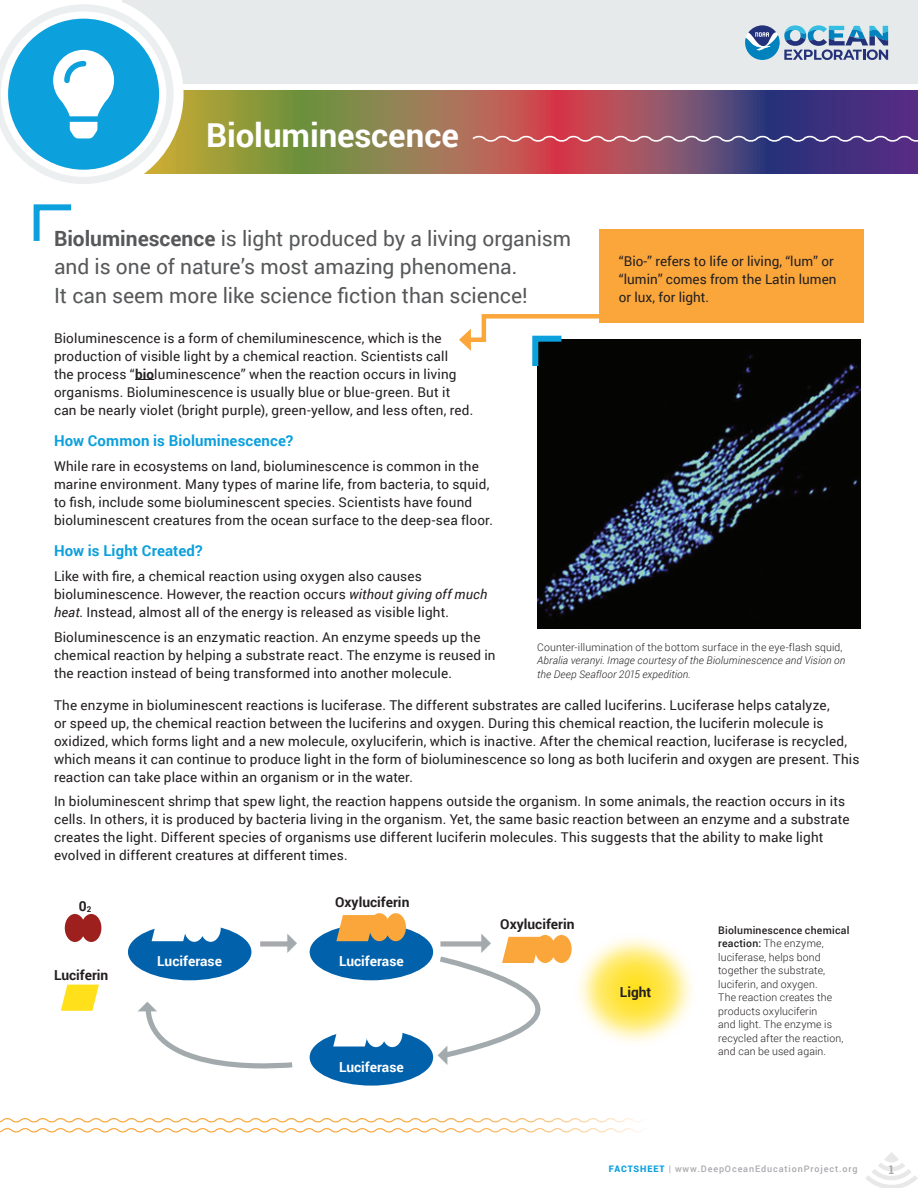
<style>
.page{position:relative;width:918px;height:1188px;background:#fff}
.page>*{position:absolute;margin:0;border:0;box-sizing:border-box;transform-origin:0 0}
.t1{font:700 33px "Roboto";letter-spacing:-.005em;color:#fff}
.Body_Copy{font:21px/28.5px "Roboto";color:#57585a}
.Body_copy{font:700 15px "Roboto";letter-spacing:.005em;color:#0ca0dc}
.t2{font:700 13.8px "Roboto";color:#231f20}
.t3{font:700 13.8px "Roboto";color:#fff}
.Body_copy-2{font:13.5px/18px "Roboto";letter-spacing:.01em;color:#231f20}
.t4{font:700 12px "Roboto Slab";color:#a8a9ad}
.t5{font:300 10.5px/13.5px "Roboto";letter-spacing:.015em;color:#231f20}
.t6{font:italic 300 10.5px/13.5px "Roboto";letter-spacing:.015em;color:#231f20}
.t7{font:500 9px "Roboto";letter-spacing:.1em;color:#a8a9ad}
.s1{font-weight:700}
.s2{font-style:italic}
.s3{font-style:normal}
.s4{font-weight:500}
.s5{font-weight:900;color:#0ca0dc}
</style>
<div class="page">
<img style="left:537px;top:339px;width:323px;height:290px">
<div style="left:599px;top:230px;width:265px;height:93px;background:#faa63b"></div>
<div style="left:122px;top:0;width:796px;height:84px;background:#e6eaeb"></div>
<svg style="left:184px;top:90px;width:734px;height:84px;background:#85625b"></svg>
<svg style="left:471px;top:134px;width:447px;height:10px;background:#936484"></svg>
<svg style="left:135px;top:379px;width:19px;height:1px"></svg>
<svg style="left:33px;top:204px;width:39px;height:37px"></svg>
<svg style="left:865px;top:1152px;width:53px;height:36px"></svg>
<svg style="left:745px;top:25px;width:143px;height:35px"></svg>
<svg style="left:0;top:2px;width:184px;height:182px"></svg>
<div style="left:65px;top:914px;width:20px;height:28px;background:#9d201f;border-radius:50%"></div>
<div style="left:81px;top:914px;width:20px;height:28px;background:#9d201f;border-radius:50%"></div>
<svg style="left:61px;top:985px;width:38px;height:26px"></svg>
<div style="left:128px;top:924px;width:123px;height:56px;background:#0161aa;border-radius:50%"></div>
<div style="left:184px;top:914px;width:20px;height:28px;background:#fff;border-radius:50%"></div>
<div style="left:200px;top:914px;width:21px;height:28px;background:#fff;border-radius:50%"></div>
<svg style="left:152px;top:924px;width:38px;height:17px"></svg>
<div style="left:310px;top:924px;width:123px;height:56px;background:#0161aa;border-radius:50%"></div>
<div style="left:369px;top:913px;width:21px;height:28px;background:#faa63b;border-radius:50%"></div>
<div style="left:386px;top:913px;width:20px;height:28px;background:#faa63b;border-radius:50%"></div>
<svg style="left:336px;top:915px;width:39px;height:26px"></svg>
<div style="left:573px;top:932px;width:125px;height:115px;background:#ffe01b;opacity:.75"></div>
<svg style="left:595px;top:953px;width:81px;height:73px"></svg>
<div style="left:310px;top:1029px;width:123px;height:57px;background:#0161aa;border-radius:50%"></div>
<div style="left:366px;top:1019px;width:20px;height:28px;background:#fff;border-radius:50%"></div>
<div style="left:382px;top:1019px;width:20px;height:28px;background:#fff;border-radius:50%"></div>
<svg style="left:333px;top:1029px;width:38px;height:17px"></svg>
<div style="left:260px;top:941px;width:32px;height:6px;background:#a8a9ad"></div>
<svg style="left:0;top:1118px;width:643px;height:15px"></svg>
<svg style="left:459px;top:314px;width:154px;height:58px"></svg>
<svg style="left:288px;top:941px;width:4px;height:6px"></svg>
<svg style="left:440px;top:934px;width:216px;height:124px"></svg>
<svg style="left:145px;top:1006px;width:148px;height:63px"></svg>
<p class="t1" style="left:206px;top:112px;width:254px">Bioluminescence</p>
<p class="Body_Copy" style="left:54px;top:223px;width:519px"><span class="s1">Bioluminescence</span> is light produced by a living organism and is one of nature’s most amazing phenomena.<br>It can seem more like science fiction than science!</p>
<p class="Body_copy-2" style="left:619px;top:251px;width:219px">“Bio-” refers to life or living, “lum” or “lumin” comes from the Latin lumen or lux, for light.</p>
<p class="Body_copy-2" style="left:54px;top:328px;width:421px">Bioluminescence is a form of chemiluminescence, which is the production of visible light by a chemical reaction. Scientists call<br>the process “<span class="s1">bio</span>luminescence” when the reaction occurs in living organisms. Bioluminescence is usually blue or blue-green. But it can be nearly violet (bright purple), green-yellow, and less often, red.</p>
<p class="Body_copy" style="left:54px;top:430px;width:241px">How Common is Bioluminescence?</p>
<p class="Body_copy-2" style="left:54px;top:456px;width:440px">While rare in ecosystems on land, bioluminescence is common in the marine environment. Many types of marine life, from bacteria, to squid, to fish, include some bioluminescent species. Scientists have found bioluminescent creatures from the ocean surface to the deep-sea floor.</p>
<p class="Body_copy" style="left:54px;top:540px;width:150px">How is Light Created?</p>
<p class="Body_copy-2" style="left:54px;top:567px;width:435px">Like with fire, a chemical reaction using oxygen also causes bioluminescence. However, the reaction occurs <span class="s2">without giving off much heat</span>. Instead, almost all of the energy is released as visible light.</p>
<p class="Body_copy-2" style="left:54px;top:627px;width:443px">Bioluminescence is an enzymatic reaction. An enzyme speeds up the chemical reaction by helping a substrate react. The enzyme is reused in the reaction instead of being transformed into another molecule.</p>
<p class="t6" style="left:537px;top:640px;width:310px"><span class="s3">Counter-illumination of the bottom surface in the eye-flash squid,<br></span>Abralia veranyi<span class="s3">.</span> Image courtesy of the Bioluminescence and Vision on the Deep Seafloor 2015 expedition.</p>
<p class="Body_copy-2" style="left:54px;top:695px;width:807px">The enzyme in bioluminescent reactions is luciferase. The different substrates are called luciferins. Luciferase helps catalyze,<br>or speed up, the chemical reaction between the luciferins and oxygen. During this chemical reaction, the luciferin molecule is oxidized, which forms light and a new molecule, oxyluciferin, which is inactive. After the chemical reaction, luciferase is recycled, which means it can continue to produce light in the form of bioluminescence so long as both luciferin and oxygen are present. This reaction can take place within an organism or in the water.</p>
<p class="Body_copy-2" style="left:54px;top:792px;width:797px">In bioluminescent shrimp that spew light, the reaction happens outside the organism. In some animals, the reaction occurs in its cells. In others, it is produced by bacteria living in the organism. Yet, the same basic reaction between an enzyme and a substrate creates the light. Different species of organisms use different luciferin molecules. This suggests that the ability to make light evolved in different creatures at different times.</p>
<p class="t2" style="left:79px;top:896px;width:14px">0<sub>2</sub></p>
<p class="t2" style="left:54px;top:966px;width:56px">Luciferin</p>
<p class="t2" style="left:335px;top:893px;width:76px">Oxyluciferin</p>
<p class="t3" style="left:157px;top:952px;width:66px">Luciferase</p>
<p class="t3" style="left:339px;top:952px;width:66px">Luciferase</p>
<p class="t3" style="left:339px;top:1057px;width:66px">Luciferase</p>
<p class="t2" style="left:500px;top:914px;width:76px">Oxyluciferin</p>
<p class="t2" style="left:620px;top:982px;width:33px">Light</p>
<p class="t5" style="left:718px;top:923px;width:133px"><span class="s4">Bioluminescence chemical reaction:</span> The enzyme, luciferase, helps bond together the substrate, luciferin, and oxygen.<br>The reaction creates the products oxyluciferin<br>and light. The enzyme is recycled after the reaction, and can be used again.</p>
<p class="t7" style="left:609px;top:1162px;width:250px"><span class="s5">FACTSHEET</span> | www.DeepOceanEducationProject.org</p>
<p class="t4" style="left:889px;top:1161px;width:7px">1</p>
</div>
